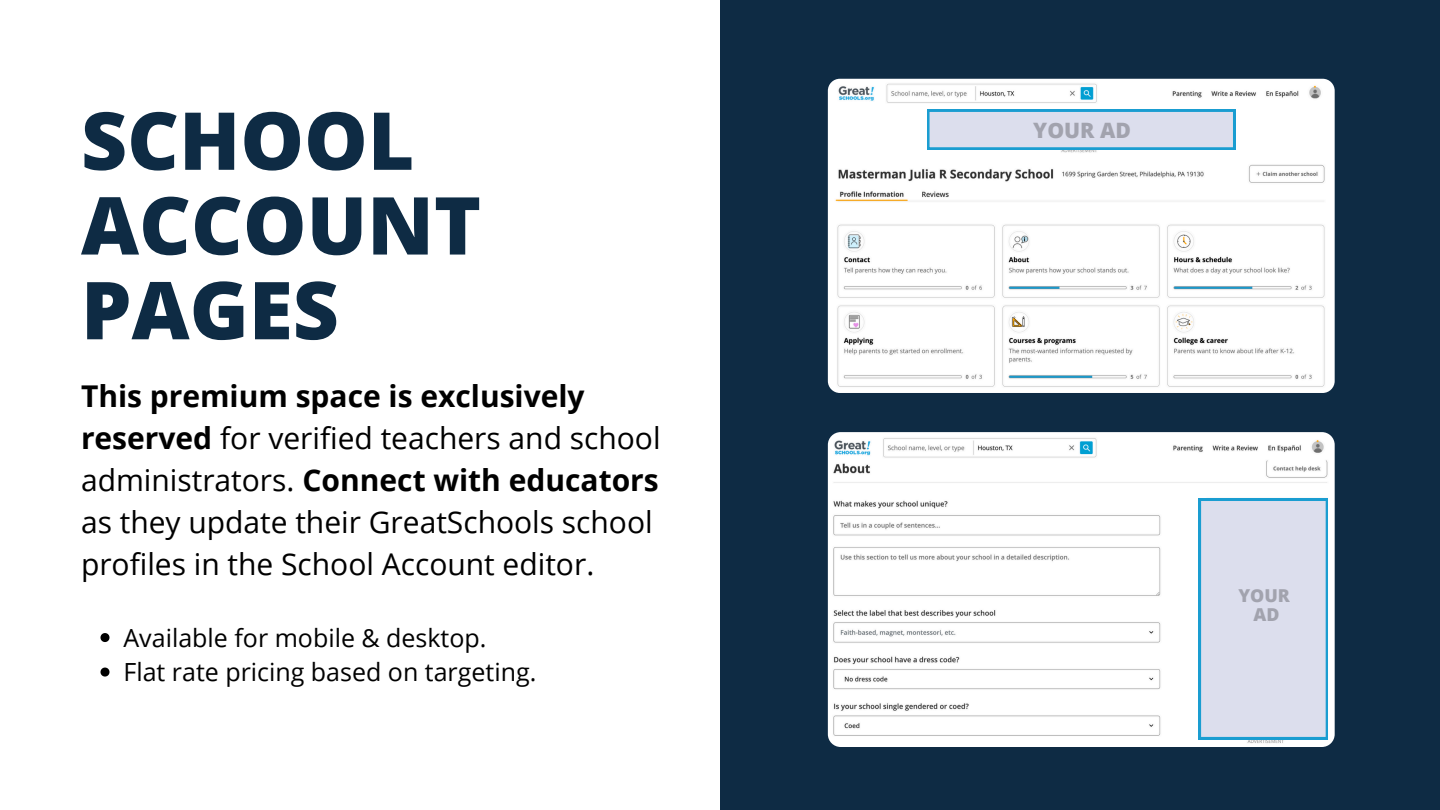
<style>
.page{position:relative;width:1440px;height:810px;background:#0e2b44}
.page>*{position:absolute;margin:0;border:0;box-sizing:border-box;transform-origin:0 0}
.t1{font:800 80px/84.8px "Open Sans";color:#0e2b44}
.t2{font:30px/42px "Open Sans";color:#000}
.t3{font:25px "Open Sans";color:#000}
.t4{font:800 21.2px "Open Sans";color:#a2a3ae}
.t5{font:800 17.8px "Open Sans";color:#a2a3ae}
.s1{font-weight:700}
</style>
<div class="page">
<div style="left:0;top:0;width:720px;height:810px;background:#fff"></div>
<svg style="left:100px;top:633px;width:10px;height:9px"></svg>
<svg style="left:100px;top:668px;width:10px;height:9px"></svg>
<img style="left:828px;top:432px;width:507px;height:315px;border-radius:13px">
<img style="left:828px;top:79px;width:507px;height:314px;border-radius:12px">
<div style="left:927px;top:110px;width:308px;height:40px;background:#1a9dd1"></div>
<div style="left:929px;top:112px;width:304px;height:36px;background:#dcdeed"></div>
<div style="left:1199px;top:499px;width:129px;height:240px;background:#dcdeed"></div>
<h1 class="t1" style="left:81px;top:96px;width:402px">SCHOOL<br>ACCOUNT<br>PAGES</h1>
<h2 class="t2" style="left:81px;top:375px;width:581px"><span class="s1">This premium space is exclusively reserved</span> for verified teachers and school administrators. <span class="s1">Connect with educators </span>as they update their GreatSchools school profiles in the School Account editor.</h2>
<p class="t3" style="left:123px;top:620px;width:365px">Available for mobile &amp; desktop.</p>
<p class="t3" style="left:123px;top:654px;width:414px">Flat rate pricing based on targeting.</p>
<p class="t4" style="left:1033px;top:116px;width:99px">YOUR AD</p>
<p class="t5" style="left:1238px;top:583px;width:53px">YOUR</p>
<h4 class="t5" style="left:1253px;top:602px;width:27px">AD</h4>
</div>
